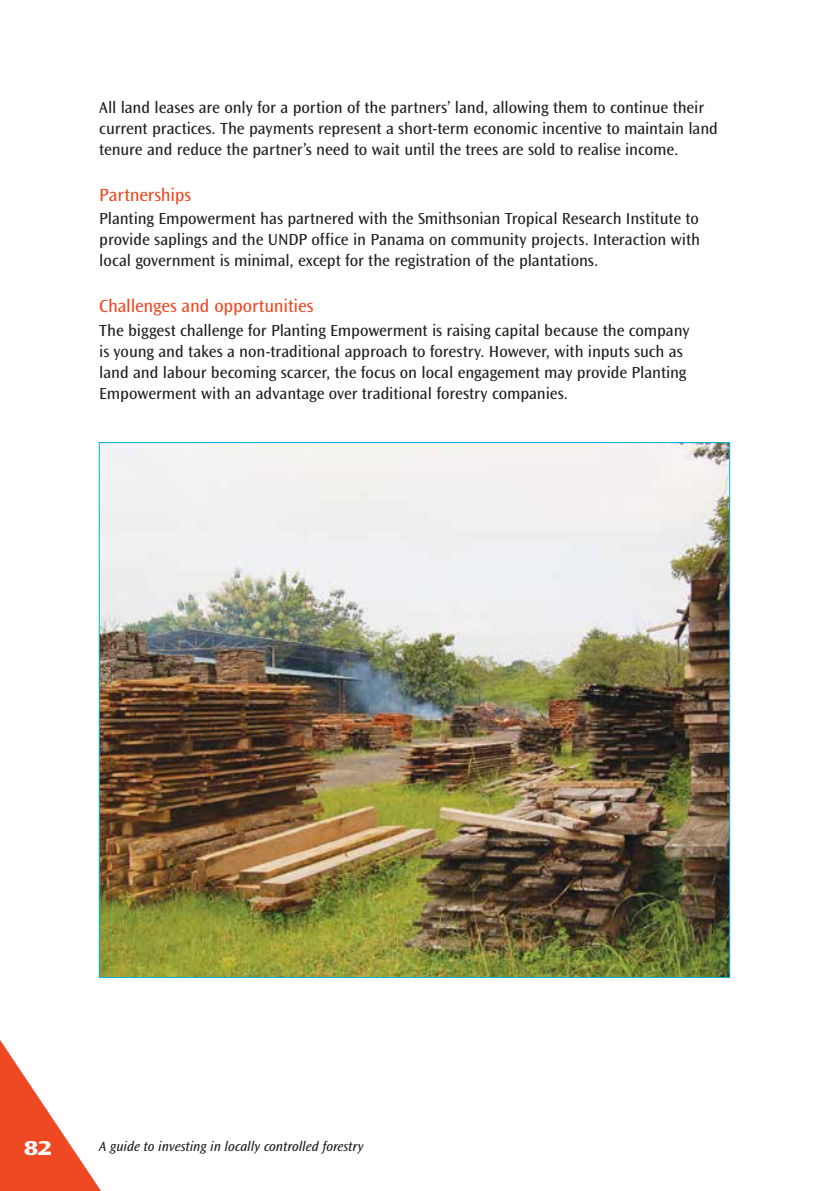
<style>
.page{position:relative;width:829px;height:1191px;background:#fff}
.page>*{position:absolute;margin:0;border:0;box-sizing:border-box;transform-origin:0 0}
.t1{font:21px "Ocean Sans MM 760 800";color:#fff}
.t2{font:18.38px "Ocean Sans MM 403 475";letter-spacing:-.01em;color:#ef4924}
.t3{font:16.62px/21px "Ocean Sans MM 403 475";letter-spacing:-.005em;color:#231f20}
.t4{font:14px "Ocean Sans MM It 403 475";letter-spacing:-.005em;color:#231f20}
</style>
<div class="page">
<svg style="left:0;top:1040px;width:101px;height:151px"></svg>
<img style="left:101px;top:444px;width:627px;height:532px">
<p class="t3" style="left:99px;top:97px;width:620px">All land leases are only for a portion of the partners’ land, allowing them to continue their current practices. The payments represent a short-term economic incentive to maintain land tenure and reduce the partner’s need to wait until the trees are sold to realise income.</p>
<p class="t2" style="left:99px;top:184px;width:93px">Partnerships</p>
<p class="t3" style="left:99px;top:208px;width:602px;text-align:justify">Planting Empowerment has partnered with the Smithsonian Tropical Research Institute to provide saplings and the UNDP office in Panama on community projects. Interaction with local government is minimal, except for the registration of the plantations.</p>
<p class="t2" style="left:99px;top:296px;width:215px">Challenges and opportunities</p>
<p class="t3" style="left:99px;top:320px;width:591px">The biggest challenge for Planting Empowerment is raising capital because the company is young and takes a non-traditional approach to forestry. However, with inputs such as land and labour becoming scarcer, the focus on local engagement may provide Planting Empowerment with an advantage over traditional forestry companies.</p>
<p class="t1" style="left:24px;top:1137px;width:29px">82</p>
<p class="t4" style="left:99px;top:1139px;width:266px">A guide to investing in locally controlled forestry</p>
</div>
